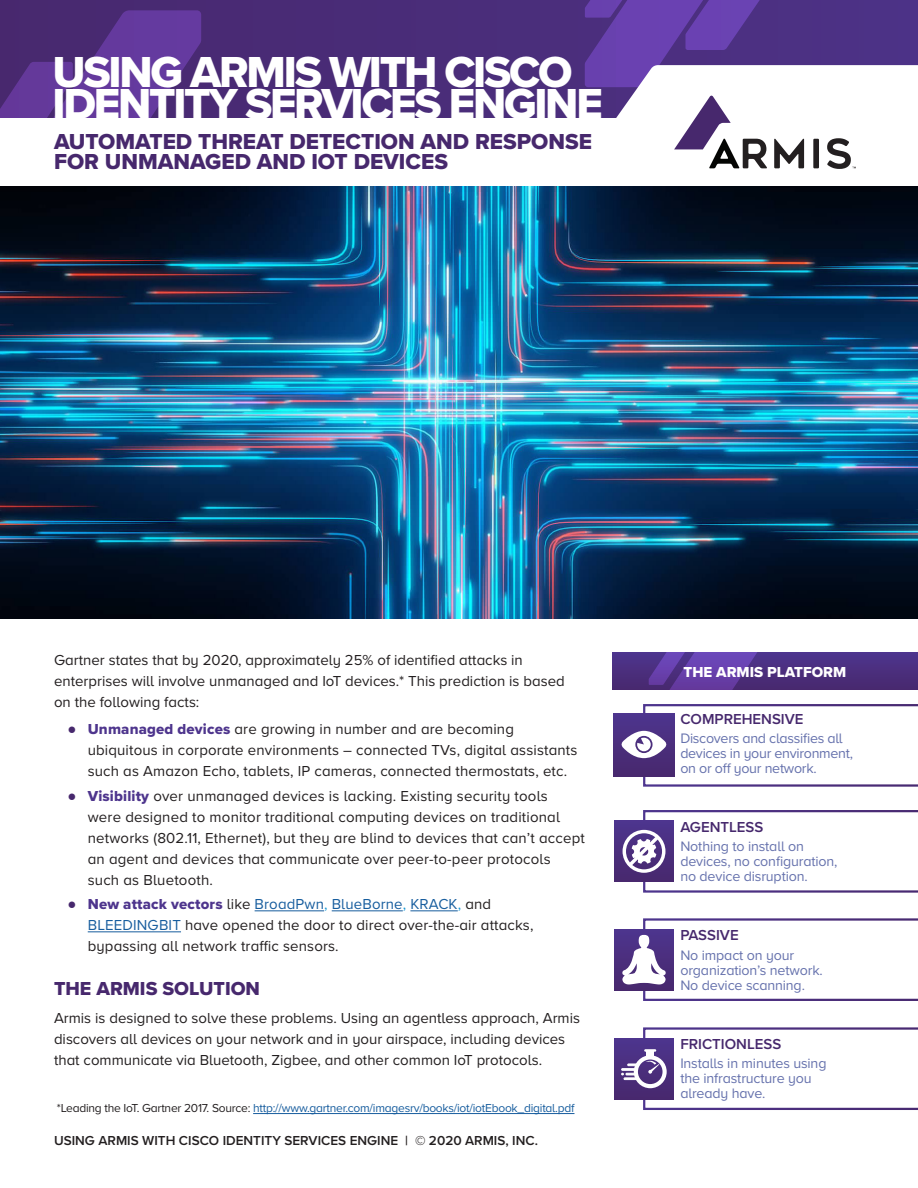
<style>
.page{position:relative;width:918px;height:1188px;background:#fff}
.page>*{position:absolute;margin:0;border:0;box-sizing:border-box;transform-origin:0 0}
.Headline{font:45px "Proxima Nova Extrabld";letter-spacing:-.05em;color:#fff}
.Subhead{font:22.5px/19.5px "Proxima Nova Extrabld";color:#47286d}
.Body_Headline{font:19.5px "Proxima Nova Extrabld";color:#47286d}
.Body_Headline-2{font:15px/21px "Proxima Nova A";letter-spacing:.01em;color:#231f20}
.Body_Copy{font:15px/21px "Proxima Nova A";color:#231f20}
.Paragraph_copy{font:600 15px "Proxima Nova A";color:#46286d}
.Paragraph_copy-2{font:15px "Proxima Nova Extrabld";color:#fff}
.Paragraph_copy-3{font:14.25px/15px "Proxima Nova A";letter-spacing:-.01em;color:#6672ad}
.t1{font:600 13.5px "Proxima Nova A";color:#231f20}
.Body_Copy-2{font:12px "Proxima Nova A";letter-spacing:-.02em;color:#175d9e}
.s1{font-family:"Arial";color:#47286d}
.s2{font-family:"Proxima Nova Extrabld";color:#4e358d}
.s3{color:#175d9e}
.s4{color:#1a99d6}
.s5{color:#231f20}
</style>
<div class="page">
<div style="left:0;top:0;width:918px;height:174px;background:#492c78"></div>
<svg style="left:0;top:10px;width:201px;height:108px"></svg>
<img style="left:0;top:186px;width:918px;height:432px">
<div style="left:0;top:118px;width:918px;height:68px;background:#fff"></div>
<svg style="left:584px;top:0;width:334px;height:169px"></svg>
<hr style="left:255px;top:911px;width:69px;height:1px;background:#175d9e">
<hr style="left:332px;top:911px;width:71px;height:1px;background:#175d9e">
<hr style="left:410px;top:911px;width:48px;height:1px;background:#175d9e">
<hr style="left:88px;top:932px;width:93px;height:1px;background:#175d9e">
<div style="left:614px;top:713px;width:60px;height:63px;background:linear-gradient(to bottom,#4d358e,#48286d)"></div>
<svg style="left:614px;top:821px;width:11px;height:61px"></svg>
<div style="left:614px;top:929px;width:60px;height:61px;background:linear-gradient(to bottom,#4d358e,#48286d)"></div>
<div style="left:614px;top:1038px;width:60px;height:61px;background:linear-gradient(to bottom,#4d358e,#48286d)"></div>
<div style="left:623px;top:830px;width:42px;height:43px;border:3px solid #fff;border-radius:50%"></div>
<svg style="left:625px;top:810px;width:293px;height:83px"></svg>
<svg style="left:622px;top:918px;width:296px;height:83px"></svg>
<svg style="left:621px;top:1027px;width:297px;height:83px"></svg>
<svg style="left:622px;top:704px;width:296px;height:83px"></svg>
<svg style="left:612px;top:653px;width:306px;height:37px;background:#4a2e7d"></svg>
<svg style="left:649px;top:653px;width:167px;height:37px;background:#583693"></svg>
<hr style="left:253px;top:1113px;width:321px;height:1px;background:#175d9e">
<p class="Headline" style="left:52px;top:38px;width:522px">USING ARMIS WITH CISCO</p>
<p class="Headline" style="left:52px;top:70px;width:552px">IDENTITY SERVICES ENGINE</p>
<p class="Subhead" style="left:54px;top:132px;width:540px">AUTOMATED THREAT DETECTION AND RESPONSE<br>FOR UNMANAGED AND IOT DEVICES</p>
<p class="Body_Copy" style="left:54px;top:649px;width:512px">Gartner states that by 2020, approximately 25% of identified attacks in enterprises will involve unmanaged and IoT devices.* This prediction is based on the following facts:</p>
<p class="Body_Headline-2" style="left:88px;top:718px;width:491px;text-indent:-20px"><span class="s1">●</span> <span class="s2">Unmanaged devices</span> are growing in number and are becoming ubiquitous in corporate environments – connected TVs, digital assistants such as Amazon Echo, tablets, IP cameras, connected thermostats, etc.</p>
<p class="Body_Headline-2" style="left:88px;top:785px;width:499px;text-indent:-20px"><span class="s1">●</span> <span class="s2">Visibility</span> over unmanaged devices is lacking. Existing security tools<br>were designed to monitor traditional computing devices on traditional networks (802.11, Ethernet), but they are blind to devices that can’t accept an agent and devices that communicate over peer-to-peer protocols such as Bluetooth.</p>
<p class="Body_Headline-2" style="left:88px;top:893px;width:447px;text-indent:-20px"><span class="s1">●</span> <span class="s2">New attack vectors</span> like <span class="s3">BroadPwn</span><span class="s4">,</span> <span class="s3">BlueBorne</span><span class="s4">,</span> <span class="s3">KRACK</span><span class="s4">,</span> and<br><span class="s3">BLEEDINGBIT</span> have opened the door to direct over-the-air attacks, bypassing all network traffic sensors.</p>
<p class="Body_Headline" style="left:54px;top:974px;width:208px">THE ARMIS SOLUTION</p>
<p class="Body_Headline-2" style="left:54px;top:1007px;width:528px">Armis is designed to solve these problems. Using an agentless approach, Armis discovers all devices on your network and in your airspace, including devices that communicate via Bluetooth, Zigbee, and other common IoT protocols.</p>
<p class="Body_Copy-2" style="left:57px;top:1099px;width:519px"><span class="s5">*Leading the IoT. Gartner 2017. Source:</span> http://www.gartner.com/imagesrv/books/iot/iotEbook_digital.pdf</p>
<p class="t1" style="left:54px;top:1130px;width:486px">USING ARMIS WITH CISCO IDENTITY SERVICES ENGINE | © 2020 ARMIS, INC.</p>
<p class="Paragraph_copy-2" style="left:684px;top:661px;width:164px">THE ARMIS PLATFORM</p>
<p class="Paragraph_copy" style="left:680px;top:707px;width:125px">COMPREHENSIVE</p>
<p class="Paragraph_copy-3" style="left:680px;top:730px;width:174px">Discovers and classifies all devices in your environment, on or off your network.</p>
<p class="Paragraph_copy" style="left:680px;top:816px;width:85px">AGENTLESS</p>
<p class="Paragraph_copy-3" style="left:680px;top:839px;width:159px">Nothing to install on devices, no configuration, no device disruption.</p>
<p class="Paragraph_copy" style="left:680px;top:924px;width:60px">PASSIVE</p>
<p class="Paragraph_copy-3" style="left:680px;top:947px;width:144px">No impact on your organization’s network.<br>No device scanning.</p>
<p class="Paragraph_copy" style="left:680px;top:1032px;width:103px">FRICTIONLESS</p>
<p class="Paragraph_copy-3" style="left:680px;top:1055px;width:148px">Installs in minutes using the infrastructure you already have.</p>
</div>
